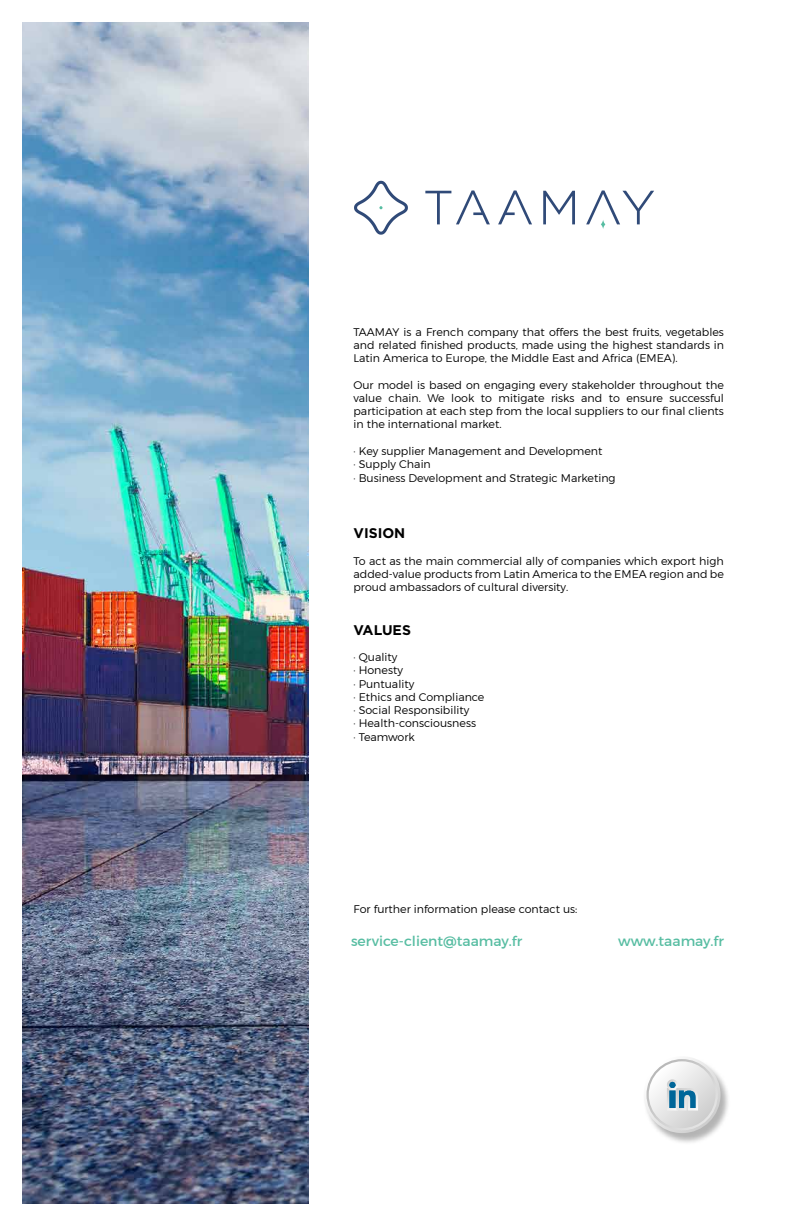
<style>
.page{position:relative;width:792px;height:1224px;background:#fff}
.page>*{position:absolute;margin:0;border:0;box-sizing:border-box;transform-origin:0 0}
.t1{font:14.5px "Montserrat";color:#5abba2}
.t2{font:14px "Montserrat";color:#57bda2}
.t3{font:700 14px "Gotham";color:#000}
.t4{font:300 11.1px/13.3px "Montserrat";color:#000;text-align:justify}
</style>
<div class="page">
<img style="left:23px;top:23px;width:285px;height:1180px">
<img style="left:645px;top:1067px;width:83px;height:76px">
<svg style="left:644px;top:1056px;width:77px;height:77px"></svg>
<svg style="left:647px;top:1059px;width:71px;height:71px"></svg>
<svg style="left:649px;top:1061px;width:66px;height:67px"></svg>
<div style="left:667px;top:1079px;width:11px;height:11px;border:5px solid #fff;border-radius:50%"></div>
<svg style="left:664px;top:1082px;width:37px;height:31px"></svg>
<svg style="left:354px;top:181px;width:54px;height:54px"></svg>
<svg style="left:543px;top:191px;width:32px;height:33px"></svg>
<svg style="left:425px;top:190px;width:65px;height:34px"></svg>
<svg style="left:498px;top:190px;width:34px;height:34px"></svg>
<svg style="left:586px;top:190px;width:68px;height:39px"></svg>
<p class="t4" style="left:354px;top:325px;width:372px">TAAMAY is a French company that offers the best fruits, vegetables and related finished products, made using the highest standards in Latin America to Europe, the Middle East and Africa (EMEA).</p>
<p class="t4" style="left:354px;top:378px;width:372px">Our model is based on engaging every stakeholder throughout the value chain. We look to mitigate risks and to ensure successful participation at each step from the local suppliers to our final clients in the international market.</p>
<p class="t4" style="left:354px;top:444px;width:264px;text-align:left">· Key supplier Management and Development<br>· Supply Chain<br>· Business Development and Strategic Marketing</p>
<p class="t3" style="left:354px;top:525px;width:53px">VISION</p>
<p class="t4" style="left:354px;top:554px;width:372px">To act as the main commercial ally of companies which export high added-value products from Latin America to the EMEA region and be proud ambassadors of cultural diversity.</p>
<p class="t3" style="left:354px;top:622px;width:59px">VALUES</p>
<p class="t4" style="left:354px;top:650px;width:132px;text-align:left">· Quality<br>· Honesty<br>· Puntuality<br>· Ethics and Compliance · Social Responsibility<br>· Health-consciousness<br>· Teamwork</p>
<p class="t4" style="left:354px;top:903px;width:225px">For further information please contact us:</p>
<h1 class="t1" style="left:349px;top:930px;width:179px">service-client@taamay.fr</h1>
<h1 class="t1" style="left:619px;top:931px;width:111px">www.taamay.fr</h1>
<p class="t2" style="left:351px;top:932px;width:173px">service-client@taamay.fr</p>
<p class="t2" style="left:618px;top:932px;width:107px">www.taamay.fr</p>
</div>
